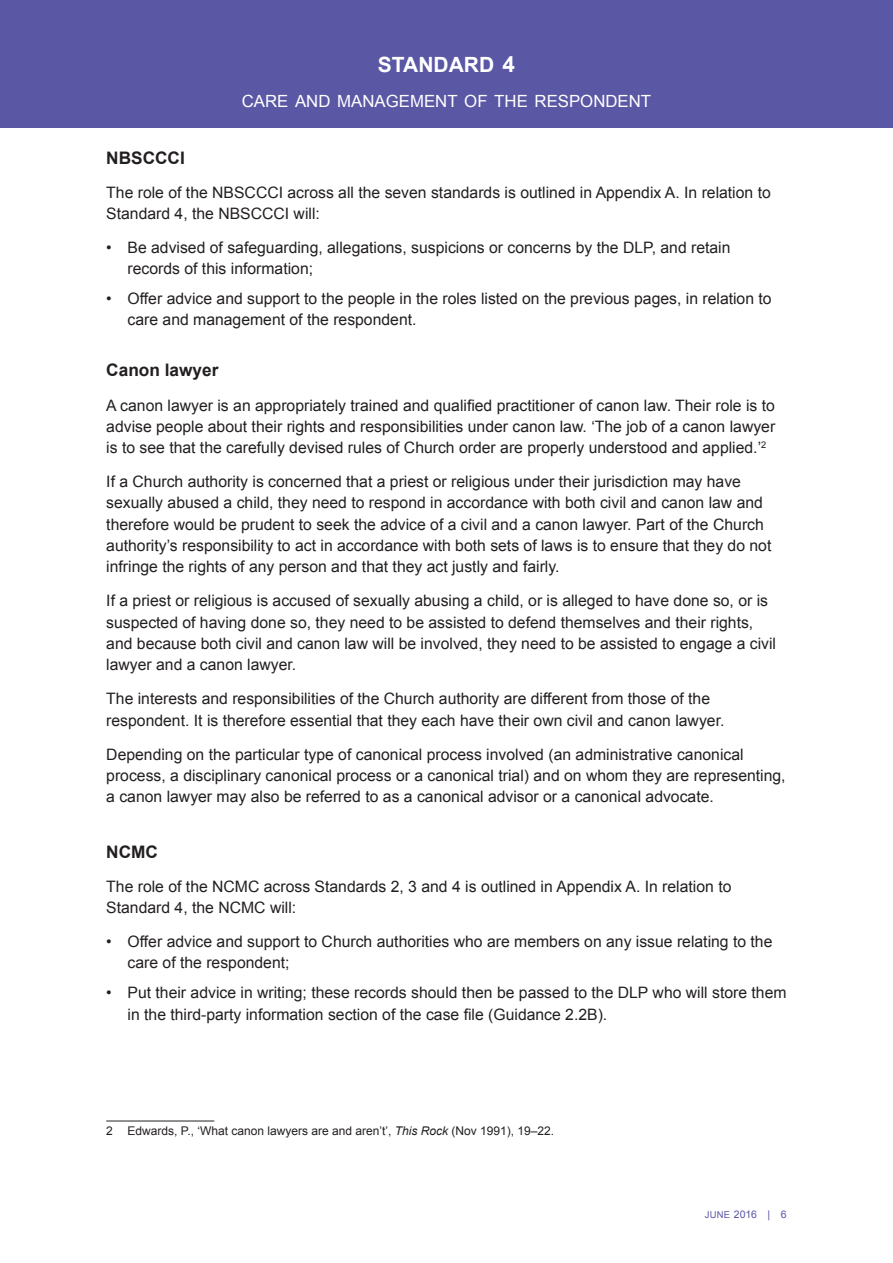
<style>
.page{position:relative;width:893px;height:1263px;background:#fff}
.page>*{position:absolute;margin:0;border:0;box-sizing:border-box;transform-origin:0 0}
.t1{font:700 21px "Arial";color:#fff}
.Black_sub_heading{font:700 17.25px "Arial";color:#231f20}
.t2{font:16.8px "Arial";color:#fff}
.Body_text{font:15.75px/21.3px "Arial";color:#231f20}
.footnotes{font:12px "Arial";color:#231f20}
.t3{font:10.5px "Arial";color:#5a57a5}
.s1{font-size:22.5px}
.s2{font-style:italic}
.s3{font-size:9.45px}
</style>
<div class="page">
<div style="left:0;top:0;width:893px;height:128px;background:#5a57a5"></div>
<hr style="left:106px;top:1121px;width:108px;height:1px;background:#231f20">
<h1 class="t1" style="left:378px;top:50px;width:139px">STANDARD <span class="s1">4</span></h1>
<p class="t2" style="left:242px;top:90px;width:411px">CARE AND MANAGEMENT OF THE RESPONDENT</p>
<p class="Black_sub_heading" style="left:106px;top:146px;width:80px">NBSCCCI</p>
<p class="Body_text" style="left:106px;top:182px;width:666px">The role of the NBSCCCI across all the seven standards is outlined in Appendix A. In relation to<br>Standard 4, the NBSCCCI will:</p>
<p class="Body_text" style="left:128px;top:237px;width:604px;text-indent:-21px">• Be advised of safeguarding, allegations, suspicions or concerns by the DLP, and retain records of this information;</p>
<p class="Body_text" style="left:128px;top:288px;width:646px;text-indent:-21px">• Offer advice and support to the people in the roles listed on the previous pages, in relation to care and management of the respondent.</p>
<p class="Black_sub_heading" style="left:106px;top:359px;width:114px">Canon lawyer</p>
<p class="Body_text" style="left:106px;top:394px;width:670px;text-align:justify">A canon lawyer is an appropriately trained and qualified practitioner of canon law. Their role is to advise people about their rights and responsibilities under canon law. ‘The job of a canon lawyer is to see that the carefully devised rules of Church order are properly understood and applied.’<sup>2</sup></p>
<p class="Body_text" style="left:106px;top:471px;width:667px">If a Church authority is concerned that a priest or religious under their jurisdiction may have sexually abused a child, they need to respond in accordance with both civil and canon law and therefore would be prudent to seek the advice of a civil and a canon lawyer. Part of the Church authority’s responsibility to act in accordance with both sets of laws is to ensure that they do not infringe the rights of any person and that they act justly and fairly.</p>
<p class="Body_text" style="left:106px;top:590px;width:671px">If a priest or religious is accused of sexually abusing a child, or is alleged to have done so, or is suspected of having done so, they need to be assisted to defend themselves and their rights, and because both civil and canon law will be involved, they need to be assisted to engage a civil lawyer and a canon lawyer.</p>
<p class="Body_text" style="left:106px;top:688px;width:620px">The interests and responsibilities of the Church authority are different from those of the respondent. It is therefore essential that they each have their own civil and canon lawyer.</p>
<p class="Body_text" style="left:106px;top:744px;width:681px">Depending on the particular type of canonical process involved (an administrative canonical process, a disciplinary canonical process or a canonical trial) and on whom they are representing, a canon lawyer may also be referred to as a canonical advisor or a canonical advocate.</p>
<p class="Black_sub_heading" style="left:106px;top:840px;width:53px">NCMC</p>
<p class="Body_text" style="left:106px;top:876px;width:627px">The role of the NCMC across Standards 2, 3 and 4 is outlined in Appendix A. In relation to<br>Standard 4, the NCMC will:</p>
<p class="Body_text" style="left:128px;top:931px;width:646px;text-indent:-21px">• Offer advice and support to Church authorities who are members on any issue relating to the care of the respondent;</p>
<p class="Body_text" style="left:128px;top:982px;width:660px;text-indent:-21px">• Put their advice in writing; these records should then be passed to the DLP who will store them in the third-party information section of the case file (Guidance 2.2B).</p>
<p class="footnotes" style="left:106px;top:1123px;width:449px">2 Edwards, P., ‘What canon lawyers are and aren’t’, <span class="s2">This Rock</span> (Nov 1991), 19–22.</p>
<p class="t3" style="left:705px;top:1207px;width:83px"><span class="s3">JUNE</span> 2016 | 6</p>
</div>
